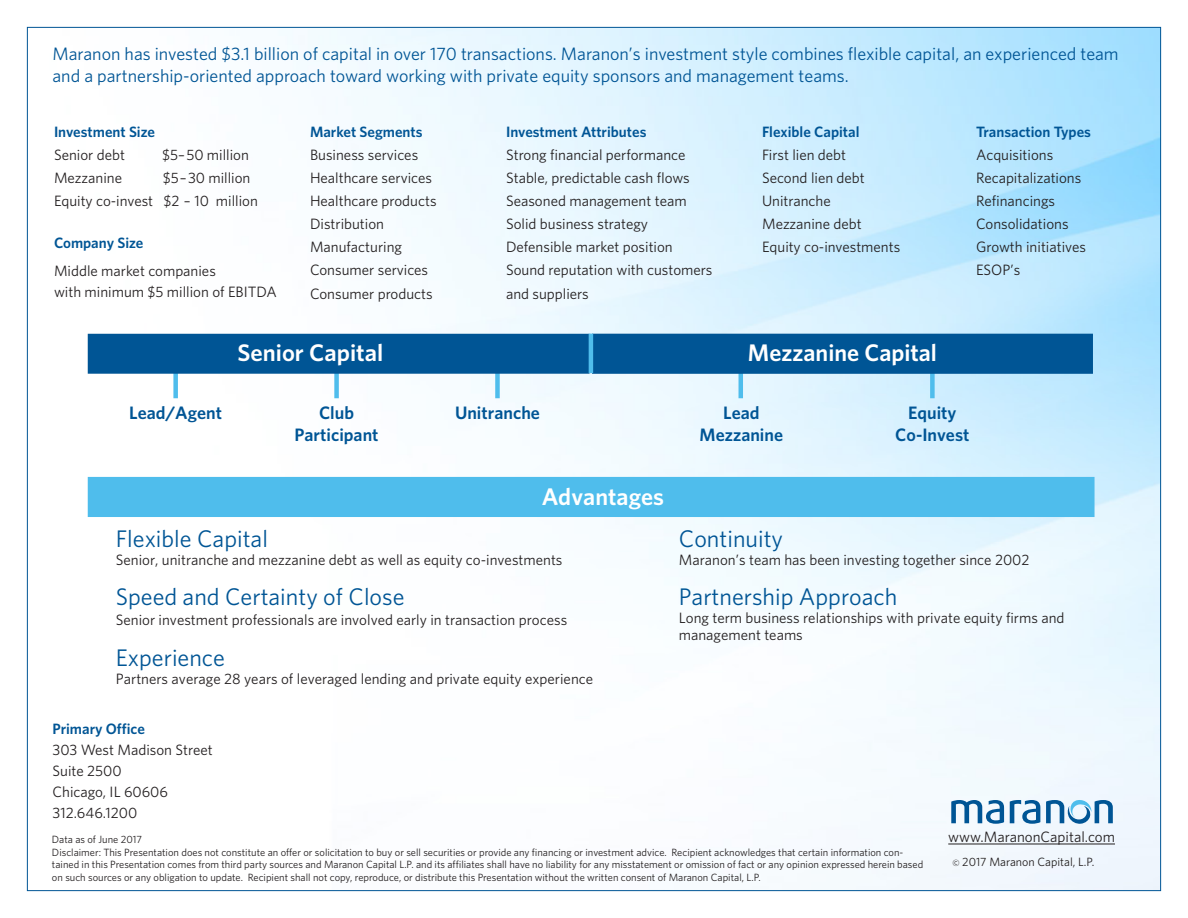
<style>
.page{position:relative;width:1188px;height:918px;background:#fff}
.page>*{position:absolute;margin:0;border:0;box-sizing:border-box;transform-origin:0 0}
.t1{font:24px "Whitney";color:#005595}
.t2{font:600 24px "Whitney";color:#fff}
.t3{font:18px/22.5px "Whitney";color:#005595}
.t4{font:600 18px/21.6px "Whitney";color:#005595;text-align:center}
.t5{font:15px/16.5px "Whitney";color:#231f20}
.t6{font:600 15px "Whitney";color:#005595}
.t7{font:12px "Whitney";color:#231f20}
.t8{font:10.5px/12.6px "Whitney";color:#231f20}
.s1{font-size:9px}
</style>
<div class="page">
<hr style="left:948px;top:844px;width:167px;height:1px;background:#231f20">
<svg style="left:1046px;top:800px;width:67px;height:24px"></svg>
<svg style="left:951px;top:800px;width:53px;height:24px"></svg>
<svg style="left:1010px;top:800px;width:30px;height:24px"></svg>
<div style="left:173px;top:341px;width:5px;height:57px;background:#4fbdec"></div>
<div style="left:334px;top:341px;width:5px;height:57px;background:#4fbdec"></div>
<div style="left:495px;top:341px;width:5px;height:57px;background:#4fbdec"></div>
<div style="left:88px;top:478px;width:1006px;height:38px;background:#4fbdec"></div>
<div style="left:88px;top:477px;width:1007px;height:40px;border:2px solid #4fbdec"></div>
<hr style="left:739px;top:341px;width:4px;height:57px;background:#4fbdec">
<div style="left:930px;top:341px;width:5px;height:57px;background:#4fbdec"></div>
<div style="left:88px;top:335px;width:501px;height:38px;background:#005595"></div>
<div style="left:88px;top:334px;width:502px;height:40px;border:2px solid #005595"></div>
<div style="left:593px;top:334px;width:499px;height:39px;background:#005595"></div>
<div style="left:592px;top:334px;width:501px;height:40px;border:2px solid #005595"></div>
<hr style="left:589px;top:334px;width:4px;height:39px;background:#4fbdec">
<p class="t3" style="left:52px;top:42px;width:1068px">Maranon has invested $3.1 billion of capital in over 170 transactions. Maranon’s investment style combines flexible capital, an experienced team and a partnership-oriented approach toward working with private equity sponsors and management teams.</p>
<p class="t6" style="left:54px;top:122px;width:102px">Investment Size</p>
<p class="t5" style="left:54px;top:146px;width:72px">Senior debt</p>
<p class="t5" style="left:162px;top:146px;width:88px">$5–50 million</p>
<p class="t5" style="left:54px;top:169px;width:70px">Mezzanine</p>
<p class="t5" style="left:163px;top:169px;width:89px">$5–30 million</p>
<p class="t5" style="left:54px;top:192px;width:205px">Equity co-invest $2 – 10 million</p>
<p class="t6" style="left:54px;top:234px;width:91px">Company Size</p>
<p class="t5" style="left:54px;top:262px;width:163px">Middle market companies</p>
<p class="t5" style="left:54px;top:283px;width:224px">with minimum $5 million of EBITDA</p>
<p class="t6" style="left:310px;top:122px;width:114px">Market Segments</p>
<p class="t5" style="left:310px;top:146px;width:110px">Business services</p>
<p class="t5" style="left:310px;top:169px;width:123px">Healthcare services</p>
<p class="t5" style="left:310px;top:192px;width:128px">Healthcare products</p>
<p class="t5" style="left:310px;top:215px;width:76px">Distribution</p>
<p class="t5" style="left:310px;top:239px;width:94px">Manufacturing</p>
<p class="t5" style="left:310px;top:262px;width:120px">Consumer services</p>
<p class="t5" style="left:310px;top:285px;width:124px">Consumer products</p>
<p class="t6" style="left:506px;top:122px;width:142px">Investment Attributes</p>
<p class="t5" style="left:506px;top:146px;width:181px">Strong financial performance</p>
<p class="t5" style="left:506px;top:169px;width:185px">Stable, predictable cash flows</p>
<p class="t5" style="left:506px;top:192px;width:182px">Seasoned management team</p>
<p class="t5" style="left:506px;top:215px;width:144px">Solid business strategy</p>
<p class="t5" style="left:506px;top:239px;width:168px">Defensible market position</p>
<p class="t5" style="left:506px;top:262px;width:208px">Sound reputation with customers</p>
<p class="t5" style="left:506px;top:285px;width:84px">and suppliers</p>
<p class="t6" style="left:762px;top:122px;width:99px">Flexible Capital</p>
<p class="t5" style="left:762px;top:146px;width:86px">First lien debt</p>
<p class="t5" style="left:762px;top:169px;width:104px">Second lien debt</p>
<p class="t5" style="left:762px;top:192px;width:70px">Unitranche</p>
<p class="t5" style="left:762px;top:215px;width:101px">Mezzanine debt</p>
<p class="t5" style="left:762px;top:239px;width:140px">Equity co-investments</p>
<p class="t2" style="left:237px;top:339px;width:147px">Senior Capital</p>
<p class="t2" style="left:748px;top:339px;width:191px">Mezzanine Capital</p>
<p class="t6" style="left:976px;top:122px;width:116px">Transaction Types</p>
<p class="t5" style="left:976px;top:146px;width:79px">Acquisitions</p>
<p class="t5" style="left:976px;top:169px;width:107px">Recapitalizations</p>
<p class="t5" style="left:976px;top:192px;width:81px">Refinancings</p>
<p class="t5" style="left:976px;top:215px;width:94px">Consolidations</p>
<p class="t5" style="left:976px;top:239px;width:111px">Growth initiatives</p>
<p class="t5" style="left:976px;top:262px;width:46px">ESOP’s</p>
<p class="t4" style="left:129px;top:402px;width:94px">Lead/Agent</p>
<p class="t4" style="left:295px;top:402px;width:85px">Club<br>Participant</p>
<p class="t4" style="left:455px;top:402px;width:86px">Unitranche</p>
<p class="t4" style="left:700px;top:402px;width:85px">Lead<br>Mezzanine</p>
<p class="t4" style="left:895px;top:402px;width:76px">Equity<br>Co-Invest</p>
<p class="t2" style="left:542px;top:482px;width:124px">Advantages</p>
<p class="t1" style="left:116px;top:524px;width:154px">Flexible Capital</p>
<p class="t5" style="left:116px;top:551px;width:448px">Senior, unitranche and mezzanine debt as well as equity co-investments</p>
<p class="t1" style="left:116px;top:583px;width:290px">Speed and Certainty of Close</p>
<p class="t5" style="left:116px;top:611px;width:453px">Senior investment professionals are involved early in transaction process</p>
<p class="t1" style="left:116px;top:643px;width:111px">Experience</p>
<p class="t5" style="left:116px;top:670px;width:479px">Partners average 28 years of leveraged lending and private equity experience</p>
<p class="t6" style="left:52px;top:720px;width:94px">Primary Office</p>
<p class="t5" style="left:52px;top:742px;width:162px">303 West Madison Street</p>
<p class="t5" style="left:52px;top:763px;width:71px">Suite 2500</p>
<p class="t5" style="left:52px;top:784px;width:117px">Chicago, IL 60606</p>
<p class="t5" style="left:52px;top:805px;width:86px">312.646.1200</p>
<p class="t1" style="left:679px;top:524px;width:106px">Continuity</p>
<p class="t5" style="left:679px;top:551px;width:352px">Maranon’s team has been investing together since 2002</p>
<p class="t1" style="left:679px;top:583px;width:220px">Partnership Approach</p>
<p class="t5" style="left:679px;top:610px;width:387px">Long term business relationships with private equity firms and management teams</p>
<p class="t8" style="left:52px;top:833px;width:92px">Data as of June 2017</p>
<p class="t8" style="left:52px;top:845px;width:873px">Disclaimer: This Presentation does not constitute an offer or solicitation to buy or sell securities or provide any financing or investment advice. Recipient acknowledges that certain information con&shy;tained in this Presentation comes from third party sources and Maranon Capital L.P. and its affiliates shall have no liability for any misstatement or omission of fact or any opinion expressed herein based on such sources or any obligation to update. Recipient shall not copy, reproduce, or distribute this Presentation without the written consent of Maranon Capital, L.P.</p>
<p class="t5" style="left:948px;top:829px;width:168px">www.MaranonCapital.com</p>
<p class="t7" style="left:952px;top:855px;width:144px"><span class="s1">©</span> 2017 Maranon Capital, L.P.</p>
</div>
